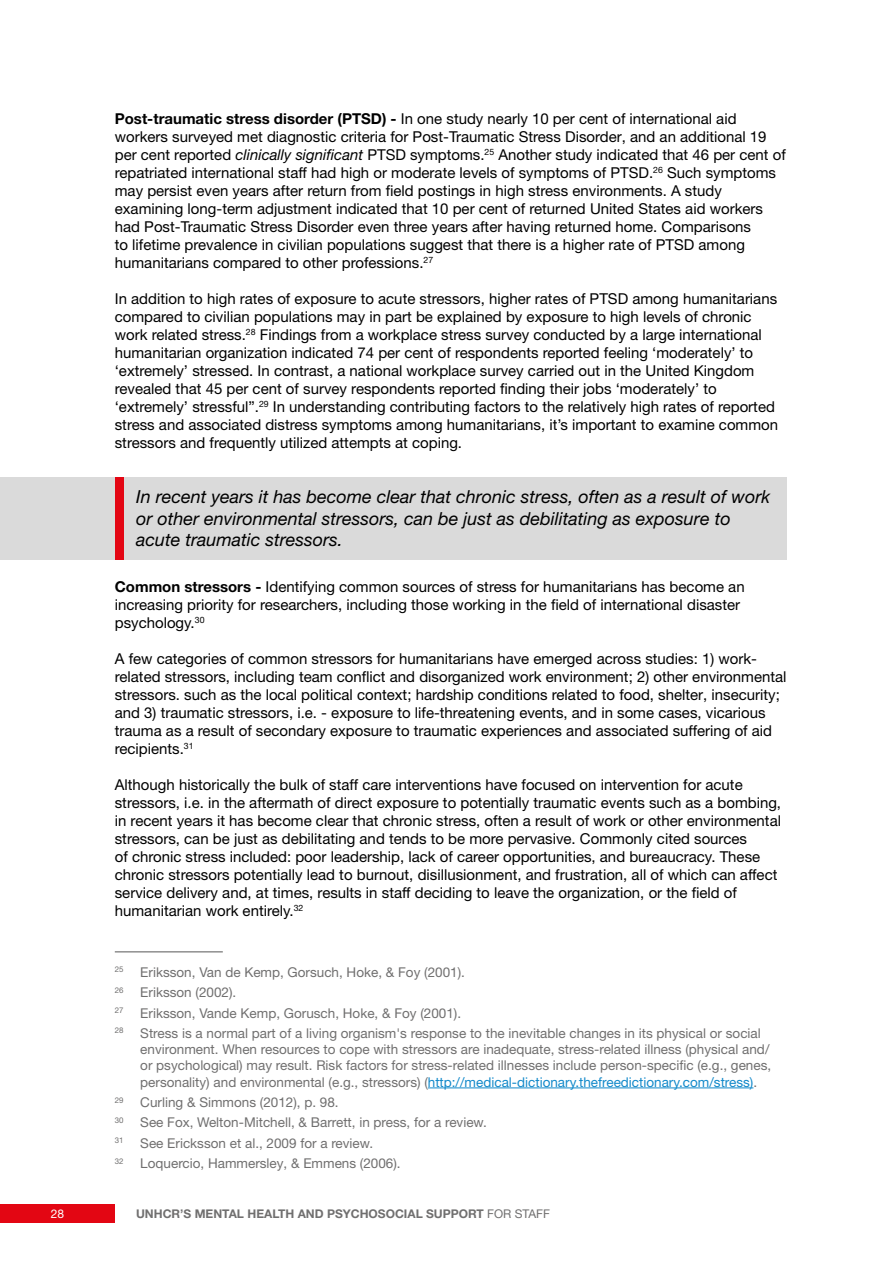
<style>
.page{position:relative;width:893px;height:1263px;background:#fff}
.page>*{position:absolute;margin:0;border:0;box-sizing:border-box;transform-origin:0 0}
.t1{font:italic 18px/21.6px "Helvetica Neue CE";color:#000}
.t2{font:15px/18px "Helvetica Neue CE";color:#000}
.t3{font:13.5px/20.4px "Helvetica Neue CE";color:#706f6f}
.t4{font:700 12px "Helvetica Neue CE";color:#706f6f}
.t5{font:12px "Helvetica Neue CE";color:#fff}
.s1{font-weight:700}
.s2{font-style:italic}
.s3{color:#1289ca}
.s4{font-weight:400}
</style>
<div class="page">
<hr style="left:115px;top:951px;width:108px;height:1px;background:#575756">
<hr style="left:428px;top:1087px;width:325px;height:1px;background:#1289ca">
<div style="left:0;top:477px;width:787px;height:83px;background:#dadada"></div>
<div style="left:115px;top:477px;width:8px;height:83px;background:#e30613"></div>
<div style="left:0;top:1204px;width:115px;height:18px;background:#e30613"></div>
<p class="t2" style="left:115px;top:110px;width:673px"><span class="s1">Post-traumatic stress disorder (PTSD) -</span> In one study nearly 10 per cent of international aid workers surveyed met diagnostic criteria for Post-Traumatic Stress Disorder, and an additional 19 per cent reported <span class="s2">clinically significant</span> PTSD symptoms.<sup>25</sup> Another study indicated that 46 per cent of repatriated international staff had high or moderate levels of symptoms of PTSD.<sup>26</sup> Such symptoms may persist even years after return from field postings in high stress environments. A study examining long-term adjustment indicated that 10 per cent of returned United States aid workers had Post-Traumatic Stress Disorder even three years after having returned home. Comparisons<br>to lifetime prevalence in civilian populations suggest that there is a higher rate of PTSD among humanitarians compared to other professions.<sup>27</sup></p>
<p class="t2" style="left:115px;top:290px;width:665px">In addition to high rates of exposure to acute stressors, higher rates of PTSD among humanitarians compared to civilian populations may in part be explained by exposure to high levels of chronic work related stress.<sup>28</sup> Findings from a workplace stress survey conducted by a large international humanitarian organization indicated 74 per cent of respondents reported feeling ‘moderately’ to ‘extremely’ stressed. In contrast, a national workplace survey carried out in the United Kingdom revealed that 45 per cent of survey respondents reported finding their jobs ‘moderately’ to ‘extremely’ stressful”.<sup>29</sup> In understanding contributing factors to the relatively high rates of reported stress and associated distress symptoms among humanitarians, it’s important to examine common stressors and frequently utilized attempts at coping.</p>
<p class="t1" style="left:136px;top:486px;width:636px">In recent years it has become clear that chronic stress, often as a result of work or other environmental stressors, can be just as debilitating as exposure to acute traumatic stressors.</p>
<p class="t2" style="left:115px;top:578px;width:631px"><span class="s1">Common stressors -</span> Identifying common sources of stress for humanitarians has become an increasing priority for researchers, including those working in the field of international disaster psychology.<sup>30</sup></p>
<p class="t2" style="left:115px;top:650px;width:673px">A few categories of common stressors for humanitarians have emerged across studies: 1) work&shy;related stressors, including team conflict and disorganized work environment; 2) other environmental stressors. such as the local political context; hardship conditions related to food, shelter, insecurity; and 3) traumatic stressors, i.e. - exposure to life-threatening events, and in some cases, vicarious trauma as a result of secondary exposure to traumatic experiences and associated suffering of aid recipients.<sup>31</sup></p>
<p class="t2" style="left:115px;top:776px;width:668px">Although historically the bulk of staff care interventions have focused on intervention for acute stressors, i.e. in the aftermath of direct exposure to potentially traumatic events such as a bombing, in recent years it has become clear that chronic stress, often a result of work or other environmental stressors, can be just as debilitating and tends to be more pervasive. Commonly cited sources<br>of chronic stress included: poor leadership, lack of career opportunities, and bureaucracy. These chronic stressors potentially lead to burnout, disillusionment, and frustration, all of which can affect service delivery and, at times, results in staff deciding to leave the organization, or the field of humanitarian work entirely.<sup>32</sup></p>
<p class="t3" style="left:115px;top:962px;width:647px"><sup>25</sup> Eriksson, Van de Kemp, Gorsuch, Hoke, &amp; Foy (2001).<br><sup>26</sup> Eriksson (2002).<br><sup>27</sup> Eriksson, Vande Kemp, Gorusch, Hoke, &amp; Foy (2001).<br><sup>28</sup> Stress is a normal part of a living organism's response to the inevitable changes in its physical or social</p>
<p class="t3" style="left:140px;top:1041px;width:632px;line-height:16.2px">environment. When resources to cope with stressors are inadequate, stress-related illness (physical and/ or psychological) may result. Risk factors for stress-related illnesses include person-specific (e.g., genes, personality) and environmental (e.g., stressors) (<span class="s3">http://medical-dictionary.thefreedictionary.com/stress)</span>.</p>
<p class="t3" style="left:115px;top:1092px;width:374px"><sup>29</sup> Curling &amp; Simmons (2012), p. 98.<br><sup>30</sup> See Fox, Welton-Mitchell, &amp; Barrett, in press, for a review.<br><sup>31</sup> See Ericksson et al., 2009 for a review.<br><sup>32</sup> Loquercio, Hammersley, &amp; Emmens (2006).</p>
<p class="t5" style="left:51px;top:1207px;width:15px">28</p>
<p class="t4" style="left:136px;top:1206px;width:415px">UNHCR’S MENTAL HEALTH AND PSYCHOSOCIAL SUPPORT <span class="s4">FOR STAFF</span></p>
</div>
